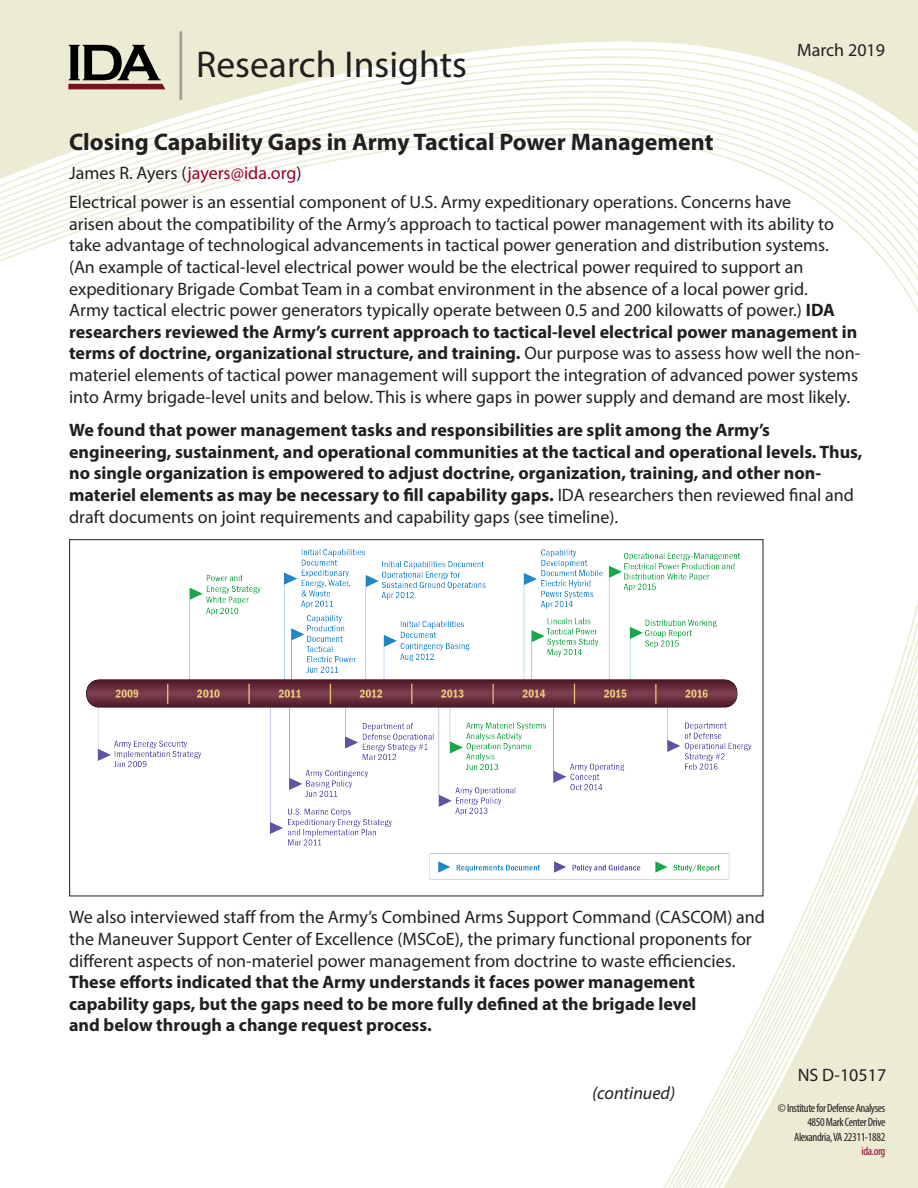
<style>
.page{position:relative;width:918px;height:1188px;background:#fff}
.page>*{position:absolute;margin:0;border:0;box-sizing:border-box;transform-origin:0 0}
.t1{font:37.5px "Myriad Pro";color:#231f20}
.Issue_Title{font:700 24px "Myriad Pro";color:#231f20}
.Body_Text{font:18px/21.6px "Myriad Pro";color:#231f20}
.Body_Text-2{font:700 18px/21.6px "Myriad Pro";color:#231f20}
.Issue_Title-2{font:18px "Myriad Pro";color:#231f20}
.Continued_Line{font:italic 18px "Myriad Pro";color:#231f20}
.t2{font:condensed 12px/14.4px "Myriad Pro";letter-spacing:-.03em;color:#231f20;text-align:right}
.t3{font:condensed 12px "Myriad Pro";letter-spacing:-.03em;color:#98012d}
.s1{color:#98012d}
.s2{font-weight:700}
.s3{font-weight:400}
</style>
<div class="page">
<div style="left:0;top:0;width:918px;height:44px;background:#ececd4"></div>
<svg style="left:0;top:44px;width:918px;height:8px;fill:#ececd4"></svg>
<svg style="left:0;top:52px;width:918px;height:7px;fill:#ececd4"></svg>
<svg style="left:0;top:59px;width:918px;height:8px;fill:#ececd4"></svg>
<svg style="left:0;top:67px;width:918px;height:7px;fill:#ededd8"></svg>
<svg style="left:0;top:74px;width:918px;height:6px"></svg>
<svg style="left:0;top:80px;width:918px;height:7px"></svg>
<svg style="left:0;top:87px;width:918px;height:5px"></svg>
<svg style="left:0;top:92px;width:918px;height:7px"></svg>
<svg style="left:0;top:99px;width:918px;height:6px"></svg>
<svg style="left:0;top:105px;width:918px;height:6px"></svg>
<svg style="left:0;top:111px;width:918px;height:6px"></svg>
<svg style="left:0;top:117px;width:918px;height:7px"></svg>
<svg style="left:0;top:124px;width:918px;height:6px"></svg>
<svg style="left:0;top:130px;width:918px;height:183px"></svg>
<svg style="left:660px;top:560px;width:258px;height:628px"></svg>
<svg style="left:720px;top:766px;width:198px;height:422px;fill:#ececd4"></svg>
<svg style="left:68px;top:45px;width:97px;height:44px;background:#84786e"></svg>
<hr style="left:179px;top:32px;width:3px;height:67px;background:#a2a29c">
<img style="left:86px;top:549px;width:675px;height:345px">
<h1 class="t1" style="left:196px;top:41px;width:272px">Research Insights</h1>
<p class="Body_Text" style="left:797px;top:39px;width:89px">March 2019</p>
<p class="Issue_Title" style="left:69px;top:126px;width:646px">Closing Capability Gaps in Army Tactical Power Management</p>
<p class="Issue_Title-2" style="left:69px;top:162px;width:234px">James R. Ayers (<span class="s1">jayers@ida.org</span>)</p>
<p class="Body_Text" style="left:69px;top:191px;width:793px">Electrical power is an essential component of U.S. Army expeditionary operations. Concerns have<br>arisen about the compatibility of the Army’s approach to tactical power management with its ability to take advantage of technological advancements in tactical power generation and distribution systems.<br>(An example of tactical-level electrical power would be the electrical power required to support an expeditionary Brigade Combat Team in a combat environment in the absence of a local power grid.<br>Army tactical electric power generators typically operate between 0.5 and 200 kilowatts of power.) <span class="s2">IDA researchers reviewed the Army’s current approach to tactical-level electrical power management in terms of doctrine, organizational structure, and training.</span> Our purpose was to assess how well the non&shy;materiel elements of tactical power management will support the integration of advanced power systems into Army brigade-level units and below. This is where gaps in power supply and demand are most likely.</p>
<p class="Body_Text-2" style="left:69px;top:419px;width:795px">We found that power management tasks and responsibilities are split among the Army’s engineering, sustainment, and operational communities at the tactical and operational levels. Thus, no single organization is empowered to adjust doctrine, organization, training, and other non&shy;materiel elements as may be necessary to fill capability gaps. <span class="s3">IDA researchers then reviewed final and draft documents on joint requirements and capability gaps (see timeline).</span></p>
<p class="Body_Text" style="left:69px;top:906px;width:697px">We also interviewed staff from the Army’s Combined Arms Support Command (CASCOM) and the Maneuver Support Center of Excellence (MSCoE), the primary functional proponents for different aspects of non-materiel power management from doctrine to waste efficiencies.<br><span class="s2">These efforts indicated that the Army understands it faces power management capability gaps, but the gaps need to be more fully defined at the brigade level<br>and below through a change request process.</span></p>
<p class="Continued_Line" style="left:592px;top:1081px;width:84px">(continued)</p>
<p class="Body_Text" style="left:798px;top:1063px;width:90px">NS D-10517</p>
<p class="t2" style="left:778px;top:1101px;width:109px">© Institute for Defense Analyses<br>4850 Mark Center Drive<br>Alexandria, VA 22311-1882</p>
<p class="t3" style="left:862px;top:1144px;width:25px">ida.org</p>
</div>
